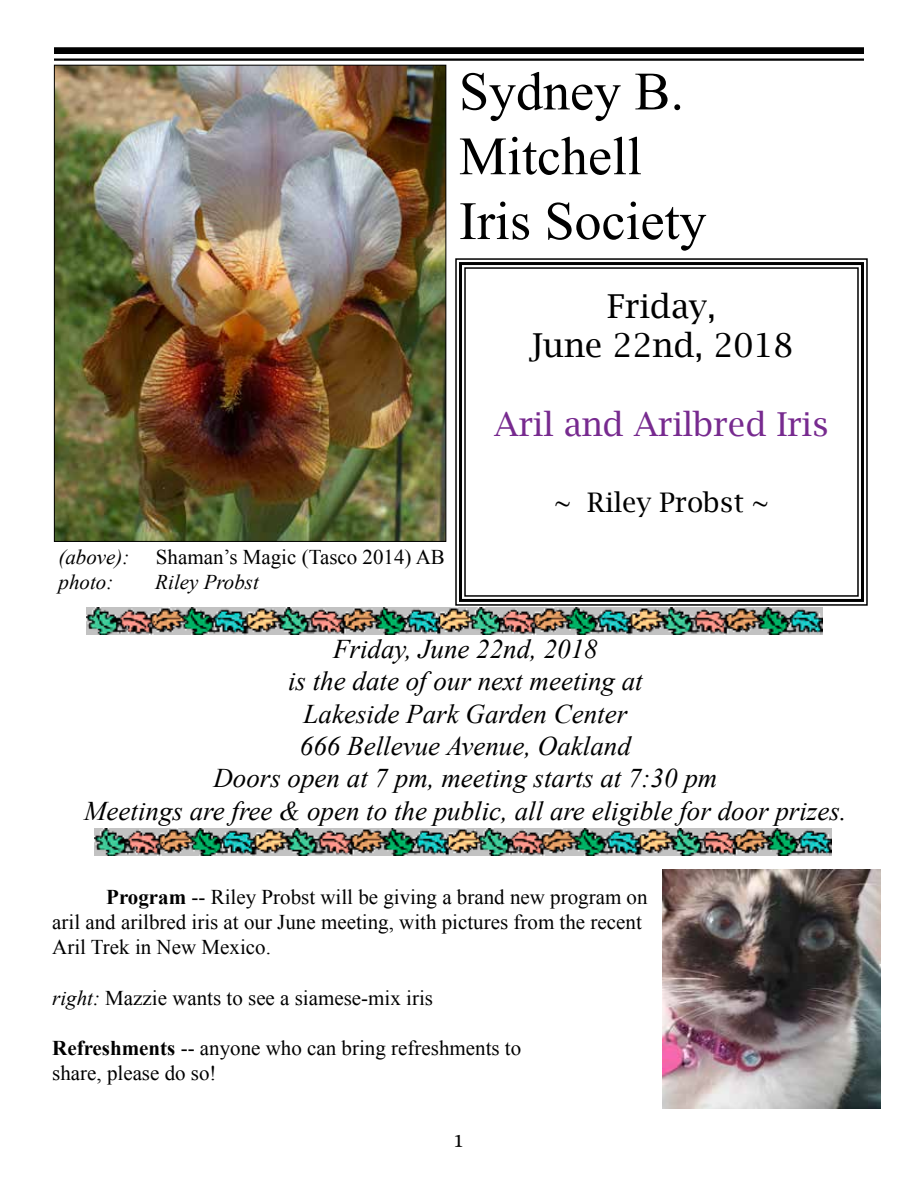
<style>
.page{position:relative;width:918px;height:1188px;background:#fff}
.page>*{position:absolute;margin:0;border:0;box-sizing:border-box;transform-origin:0 0}
.t1{font:54px/64.8px "Times New Roman";color:#000}
.t2{font:33px/39.6px "Lucida Bright";color:#000;text-align:center}
.t3{font:33px "Lucida Bright";color:#772a8f}
.t4{font:italic 27px/32.4px "Times New Roman";color:#000;text-align:center}
.t5{font:27px "Lucida Bright";color:#000}
.t6{font:21px/25.2px "Times New Roman";color:#000}
.t7{font:italic 21px "Times New Roman";color:#000}
.t8{font:18px "Plantagenet Cherokee";color:#000}
.s1{font-weight:700}
.s2{font-style:italic}
</style>
<div class="page">
<div style="left:54px;top:47px;width:810px;height:7px;background:#000"></div>
<hr style="left:54px;top:58px;width:810px;height:3px;background:#000">
<img style="left:56px;top:67px;width:388px;height:473px">
<img style="left:86px;top:608px;width:737px;height:27px">
<svg style="left:455px;top:258px;width:413px;height:348px"></svg>
<div style="left:459px;top:262px;width:405px;height:340px;border:3px solid #000"></div>
<div style="left:464px;top:267px;width:395px;height:330px;border:2px solid #000"></div>
<img style="left:94px;top:828px;width:737px;height:27px">
<img style="left:662px;top:869px;width:218px;height:240px">
<h1 class="t1" style="left:459px;top:58px;width:249px">Sydney B.<br>Mitchell<br>Iris Society</h1>
<h2 class="t2" style="left:529px;top:286px;width:266px">Friday,<br>June 22nd, 2018</h2>
<h2 class="t3" style="left:494px;top:406px;width:336px">Aril and Arilbred Iris</h2>
<p class="t7" style="left:58px;top:542px;width:73px">(above):</p>
<p class="t6" style="left:156px;top:544px;width:290px">Shaman’s Magic (Tasco 2014) AB</p>
<p class="t7" style="left:58px;top:567px;width:56px">photo:</p>
<p class="t7" style="left:155px;top:567px;width:105px">Riley Probst</p>
<p class="t5" style="left:554px;top:487px;width:216px">~ Riley Probst ~</p>
<p class="t4" style="left:84px;top:632px;width:764px">Friday, June 22nd, 2018<br>is the date of our next meeting at<br>Lakeside Park Garden Center<br>666 Bellevue Avenue, Oakland<br>Doors open at 7 pm, meeting starts at 7:30 pm<br>Meetings are free &amp; open to the public, all are eligible for door prizes.</p>
<p class="t6" style="left:52px;top:884px;width:597px;text-indent:54px"><span class="s1">Program</span> -- Riley Probst will be giving a brand new program on aril and arilbred iris at our June meeting, with pictures from the recent<br>Aril Trek in New Mexico.</p>
<p class="t6" style="left:52px;top:985px;width:382px"><span class="s2">right:</span> Mazzie wants to see a siamese-mix iris</p>
<p class="t6" style="left:52px;top:1035px;width:471px"><span class="s1">Refreshments</span> -- anyone who can bring refreshments to share, please do so!</p>
<p class="t8" style="left:454px;top:1129px;width:11px">1</p>
</div>
